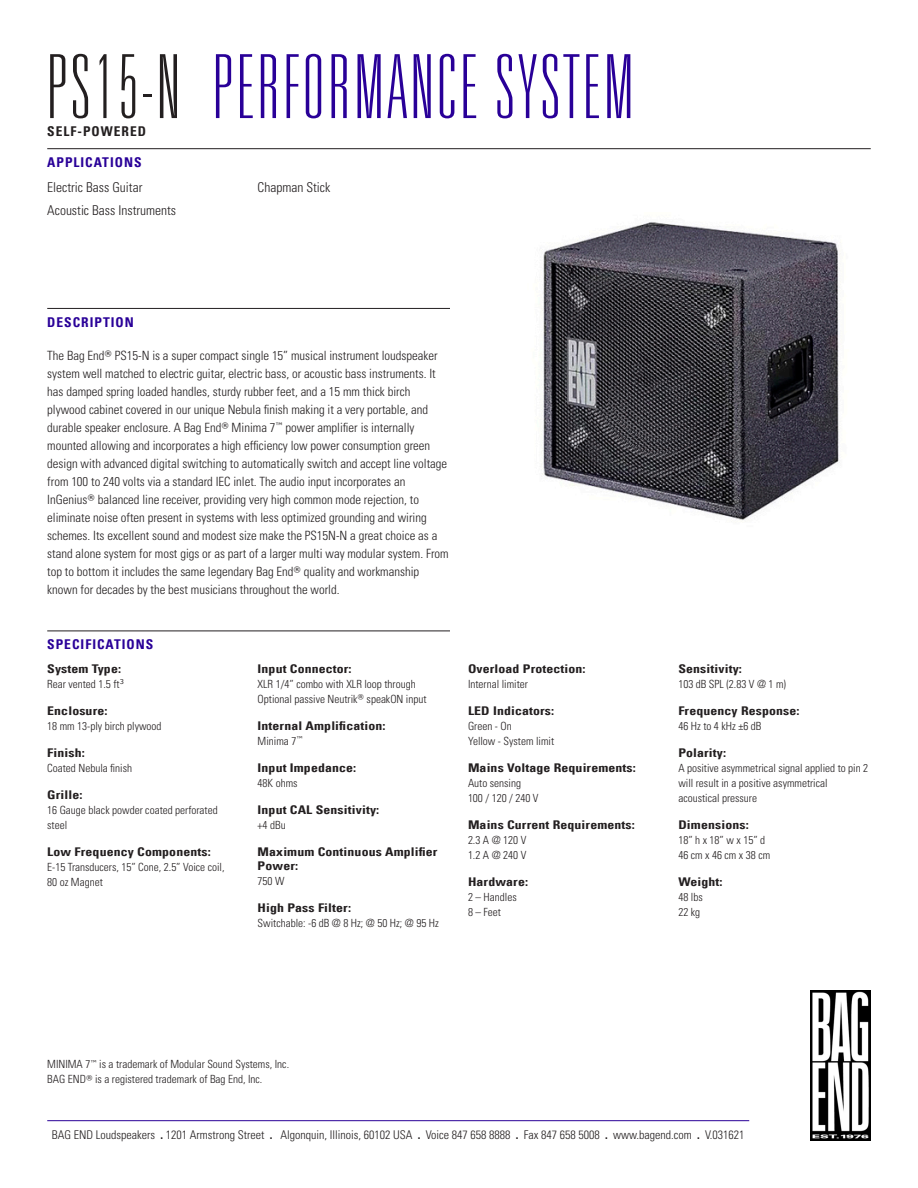
<style>
.page{position:relative;width:918px;height:1188px;background:#fff}
.page>*{position:absolute;margin:0;border:0;box-sizing:border-box;transform-origin:0 0}
.Product_Header{font:100 ultra-condensed 88.5px "Univers LT Std";letter-spacing:.05em;color:#290098}
.Applications_Body_Te{font:300 condensed 13.5px "Univers LT Std";color:#231f20}
.Main_Header_Divider{font:13.5px "Univers Com 67 Bold Cond";letter-spacing:.075em;color:#290098}
.Product_Header-2{font:13.5px "Univers Com 67 Bold Cond";letter-spacing:.075em;color:#231f20}
.Description_Body_Tex{font:300 condensed 12.75px/18px "Univers LT Std";color:#231f20}
.Quick_Specs_Header{font:12px/13.5px "Univers Com 67 Bold Cond";letter-spacing:.01em;color:#231f20;scale:1.15 1}
.t1{font:300 condensed 12px "Univers LT Std";color:#231f20}
.Quick_Specs_Body_Tex{font:300 condensed 11.25px/15px "Univers LT Std";color:#231f20}
.s1{color:#231f20}
.s2{font-family:"Univers Com 67 Bold Cond";font-weight:400;font-stretch:normal}
</style>
<div class="page">
<hr style="left:47px;top:1120px;width:702px;height:1px;background:#290098">
<img style="left:811px;top:991px;width:60px;height:150px">
<img style="left:540px;top:222px;width:301px;height:298px">
<hr style="left:47px;top:148px;width:824px;height:1px;background:#231f20">
<hr style="left:47px;top:308px;width:403px;height:1px;background:#231f20">
<hr style="left:47px;top:631px;width:403px;height:1px;background:#231f20">
<p class="Product_Header" style="left:47px;top:42px;width:588px"><span class="s1">PS15-N</span> PERFORMANCE SYSTEM</p>
<p class="Product_Header-2" style="left:47px;top:123px;width:100px">SELF-POWERED</p>
<p class="Main_Header_Divider" style="left:47px;top:154px;width:96px">APPLICATIONS</p>
<p class="Applications_Body_Te" style="left:47px;top:179px;width:97px">Electric Bass Guitar</p>
<p class="Applications_Body_Te" style="left:47px;top:202px;width:130px">Acoustic Bass Instruments</p>
<p class="Applications_Body_Te" style="left:258px;top:179px;width:74px">Chapman Stick</p>
<p class="Main_Header_Divider" style="left:47px;top:314px;width:88px">DESCRIPTION</p>
<p class="Description_Body_Tex" style="left:47px;top:347px;width:403px">The Bag End<sup>®</sup> PS15-N is a super compact single 15” musical instrument loudspeaker system well matched to electric guitar, electric bass, or acoustic bass instruments. It has damped spring loaded handles, sturdy rubber feet, and a 15 mm thick birch plywood cabinet covered in our unique Nebula finish making it a very portable, and durable speaker enclosure. A Bag End<sup>®</sup> Minima 7<sup>™</sup> power amplifier is internally mounted allowing and incorporates a high efficiency low power consumption green design with advanced digital switching to automatically switch and accept line voltage from 100 to 240 volts via a standard IEC inlet. The audio input incorporates an InGenius<sup>®</sup> balanced line receiver, providing very high common mode rejection, to eliminate noise often present in systems with less optimized grounding and wiring schemes. Its excellent sound and modest size make the PS15N-N a great choice as a stand alone system for most gigs or as part of a larger multi way modular system. From top to bottom it includes the same legendary Bag End<sup>®</sup> quality and workmanship known for decades by the best musicians throughout the world.</p>
<p class="Main_Header_Divider" style="left:47px;top:636px;width:108px">SPECIFICATIONS</p>
<p class="Quick_Specs_Header" style="left:47px;top:662px;width:66px">System Type:</p>
<p class="Quick_Specs_Body_Tex" style="left:47px;top:677px;width:78px">Rear vented 1.5 ft<sup>3</sup></p>
<p class="Quick_Specs_Header" style="left:47px;top:704px;width:54px">Enclosure:</p>
<p class="Quick_Specs_Body_Tex" style="left:47px;top:719px;width:116px">18 mm 13-ply birch plywood</p>
<p class="Quick_Specs_Header" style="left:47px;top:746px;width:34px">Finish:</p>
<p class="Quick_Specs_Body_Tex" style="left:47px;top:761px;width:86px">Coated Nebula finish</p>
<p class="Quick_Specs_Header" style="left:47px;top:788px;width:32px">Grille:</p>
<p class="Quick_Specs_Body_Tex" style="left:47px;top:803px;width:172px">16 Gauge black powder coated perforated steel</p>
<p class="Quick_Specs_Header" style="left:47px;top:845px;width:144px">Low Frequency Components:</p>
<p class="Quick_Specs_Body_Tex" style="left:47px;top:860px;width:179px">E-15 Transducers, 15” Cone, 2.5” Voice coil,</p>
<p class="Quick_Specs_Body_Tex" style="left:47px;top:875px;width:57px">80 oz Magnet</p>
<p class="Quick_Specs_Header" style="left:258px;top:662px;width:83px">Input Connector:</p>
<p class="Quick_Specs_Body_Tex" style="left:258px;top:677px;width:160px">XLR 1/4” combo with XLR loop through</p>
<p class="Quick_Specs_Body_Tex" style="left:258px;top:692px;width:170px">Optional passive Neutrik<sup>®</sup> speakON input</p>
<p class="Quick_Specs_Header" style="left:258px;top:719px;width:113px">Internal Amplification:</p>
<p class="Quick_Specs_Body_Tex" style="left:258px;top:734px;width:47px">Minima 7<sup>™</sup></p>
<p class="Quick_Specs_Header" style="left:258px;top:761px;width:87px">Input Impedance:</p>
<p class="Quick_Specs_Body_Tex" style="left:258px;top:776px;width:41px">48K ohms</p>
<p class="Quick_Specs_Header" style="left:258px;top:803px;width:107px">Input CAL Sensitivity:</p>
<p class="Quick_Specs_Body_Tex" style="left:258px;top:818px;width:30px">+4 dBu</p>
<p class="Quick_Specs_Header" style="left:258px;top:845px;width:158px">Maximum Continuous Amplifier<br>Power:</p>
<p class="Quick_Specs_Body_Tex" style="left:258px;top:873px;width:28px">750 W</p>
<p class="Quick_Specs_Header" style="left:258px;top:901px;width:83px">High Pass Filter:</p>
<p class="Quick_Specs_Body_Tex" style="left:258px;top:915px;width:183px">Switchable: -6 dB @ 8 Hz; @ 50 Hz; @ 95 Hz</p>
<p class="Quick_Specs_Header" style="left:468px;top:662px;width:104px">Overload Protection:</p>
<p class="Quick_Specs_Body_Tex" style="left:468px;top:677px;width:61px">Internal limiter</p>
<p class="Quick_Specs_Header" style="left:468px;top:704px;width:77px">LED Indicators:</p>
<p class="Quick_Specs_Body_Tex" style="left:468px;top:719px;width:45px">Green - On</p>
<p class="Quick_Specs_Body_Tex" style="left:468px;top:734px;width:88px">Yellow - System limit</p>
<p class="Quick_Specs_Header" style="left:468px;top:761px;width:148px">Mains Voltage Requirements:</p>
<p class="Quick_Specs_Body_Tex" style="left:468px;top:776px;width:55px">Auto sensing</p>
<p class="Quick_Specs_Body_Tex" style="left:468px;top:791px;width:72px">100 / 120 / 240 V</p>
<p class="Quick_Specs_Header" style="left:468px;top:818px;width:147px">Mains Current Requirements:</p>
<p class="Quick_Specs_Body_Tex" style="left:468px;top:833px;width:60px">2.3 A @ 120 V</p>
<p class="Quick_Specs_Body_Tex" style="left:468px;top:848px;width:60px">1.2 A @ 240 V</p>
<p class="Quick_Specs_Header" style="left:468px;top:875px;width:54px">Hardware:</p>
<p class="Quick_Specs_Body_Tex" style="left:468px;top:890px;width:50px">2 – Handles</p>
<p class="Quick_Specs_Body_Tex" style="left:468px;top:905px;width:35px">8 – Feet</p>
<p class="Quick_Specs_Header" style="left:678px;top:662px;width:57px">Sensitivity:</p>
<p class="Quick_Specs_Body_Tex" style="left:678px;top:677px;width:109px">103 dB SPL (2.83 V @ 1 m)</p>
<p class="Quick_Specs_Header" style="left:678px;top:704px;width:107px">Frequency Response:</p>
<p class="Quick_Specs_Body_Tex" style="left:678px;top:719px;width:85px">46 Hz to 4 kHz ±6 dB</p>
<p class="Quick_Specs_Header" style="left:678px;top:746px;width:43px">Polarity:</p>
<p class="Quick_Specs_Body_Tex" style="left:678px;top:761px;width:191px">A positive asymmetrical signal applied to pin 2 will result in a positive asymmetrical acoustical pressure</p>
<p class="Quick_Specs_Header" style="left:678px;top:818px;width:63px">Dimensions:</p>
<p class="Quick_Specs_Body_Tex" style="left:678px;top:833px;width:88px">18” h x 18” w x 15” d</p>
<p class="Quick_Specs_Body_Tex" style="left:678px;top:848px;width:93px">46 cm x 46 cm x 38 cm</p>
<p class="Quick_Specs_Header" style="left:678px;top:875px;width:40px">Weight:</p>
<p class="Quick_Specs_Body_Tex" style="left:678px;top:890px;width:26px">48 lbs</p>
<p class="Quick_Specs_Body_Tex" style="left:678px;top:905px;width:23px">22 kg</p>
<p class="Quick_Specs_Body_Tex" style="left:47px;top:1057px;width:243px">MINIMA 7<sup>™</sup> is a trademark of Modular Sound Systems, Inc.</p>
<p class="Quick_Specs_Body_Tex" style="left:47px;top:1072px;width:217px">BAG END<sup>®</sup> is a registered trademark of Bag End, Inc.</p>
<p class="t1" style="left:52px;top:1127px;width:694px">BAG END Loudspeakers <span class="s2">.</span> 1201 Armstrong Street <span class="s2">.</span> Algonquin, Illinois, 60102 USA <span class="s2">.</span> Voice 847 658 8888 <span class="s2">.</span> Fax 847 658 5008 <span class="s2">.</span> www.bagend.com <span class="s2">.</span> V.031621</p>
</div>
